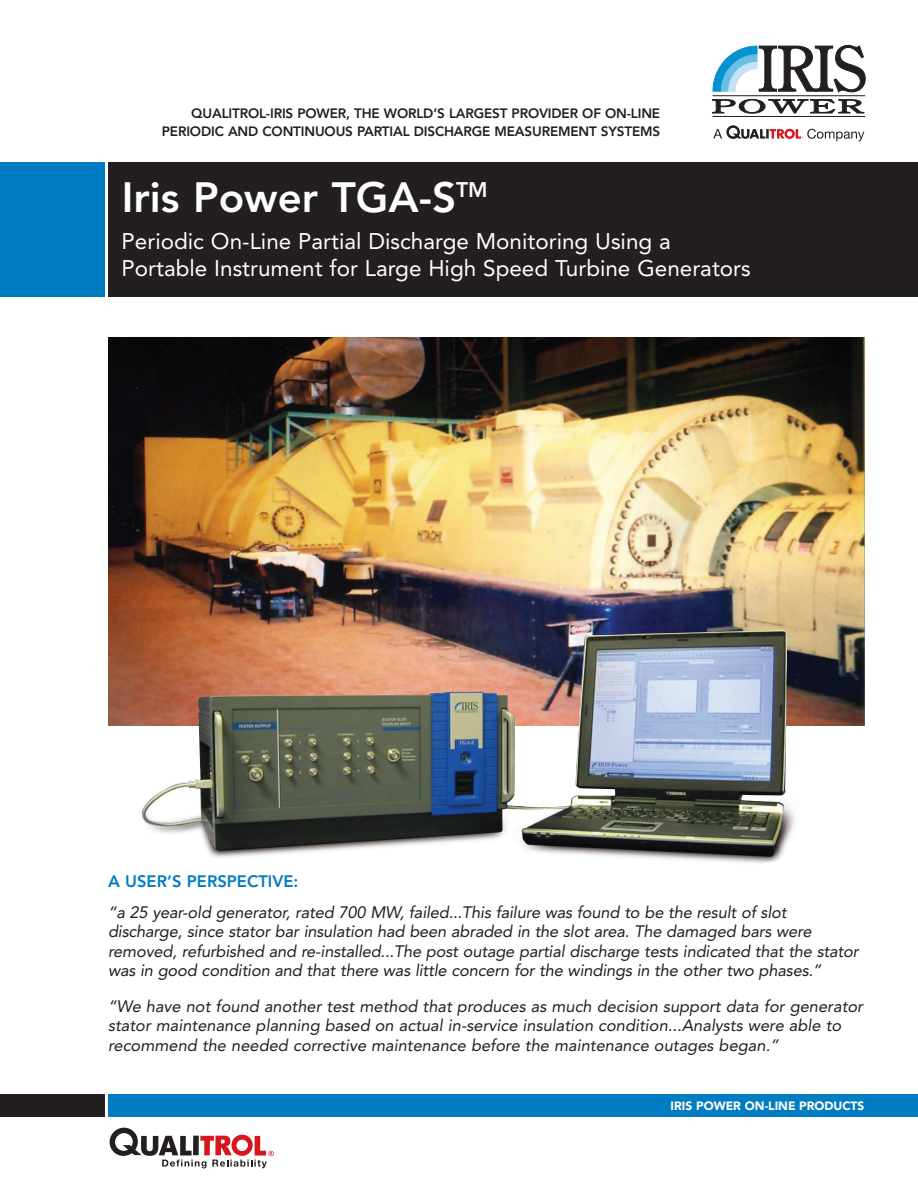
<style>
.page{position:relative;width:918px;height:1188px;background:#fff}
.page>*{position:absolute;margin:0;border:0;box-sizing:border-box;transform-origin:0 0}
.t1{font:800 42px "Avenir";color:#fff}
.t2{font:22.5px/27px "Avenir";color:#fff}
.t3{font:16.5px/19.5px "Avenir";letter-spacing:-.01em;color:#231f20}
.t4{font:800 16.5px "Avenir";color:#007cc2}
.t5{font:800 13.5px/18px "Avenir";letter-spacing:-.01em;color:#231f20;text-align:right}
.t6{font:900 12px "Avenir";color:#fff}
</style>
<div class="page">
<div style="left:0;top:162px;width:105px;height:135px;background:#007cc2"></div>
<div style="left:108px;top:162px;width:810px;height:135px;background:#231f20"></div>
<img style="left:108px;top:338px;width:756px;height:388px">
<img style="left:137px;top:630px;width:663px;height:233px">
<div style="left:0;top:1095px;width:105px;height:22px;background:#231f20"></div>
<div style="left:108px;top:1095px;width:810px;height:22px;background:#007cc2"></div>
<hr style="left:713px;top:116px;width:152px;height:1px;background:#231f20">
<svg style="left:712px;top:45px;width:154px;height:69px"></svg>
<svg style="left:713px;top:125px;width:151px;height:16px"></svg>
<svg style="left:110px;top:1128px;width:164px;height:40px"></svg>
<p class="t5" style="left:162px;top:106px;width:500px">QUALITROL-IRIS POWER, THE WORLD’S LARGEST PROVIDER OF ON-LINE<br>PERIODIC AND CONTINUOUS PARTIAL DISCHARGE MEASUREMENT SYSTEMS</p>
<h1 class="t1" style="left:122px;top:180px;width:367px">Iris Power TGA-S<sup>TM</sup></h1>
<h2 class="t2" style="left:122px;top:229px;width:631px">Periodic On-Line Partial Discharge Monitoring Using a<br>Portable Instrument for Large High Speed Turbine Generators</h2>
<p class="t4" style="left:108px;top:875px;width:192px">A USER’S PERSPECTIVE:</p>
<p class="t3" style="left:108px;top:904px;width:754px">“a 25 year-old generator, rated 700 MW, failed...This failure was found to be the result of slot discharge, since stator bar insulation had been abraded in the slot area. The damaged bars were removed, refurbished and re-installed...The post outage partial discharge tests indicated that the stator was in good condition and that there was little concern for the windings in the other two phases.”</p>
<p class="t3" style="left:108px;top:998px;width:759px">“We have not found another test method that produces as much decision support data for generator stator maintenance planning based on actual in-service insulation condition...Analysts were able to recommend the needed corrective maintenance before the maintenance outages began.”</p>
<p class="t6" style="left:670px;top:1101px;width:195px">IRIS POWER ON-LINE PRODUCTS</p>
</div>
